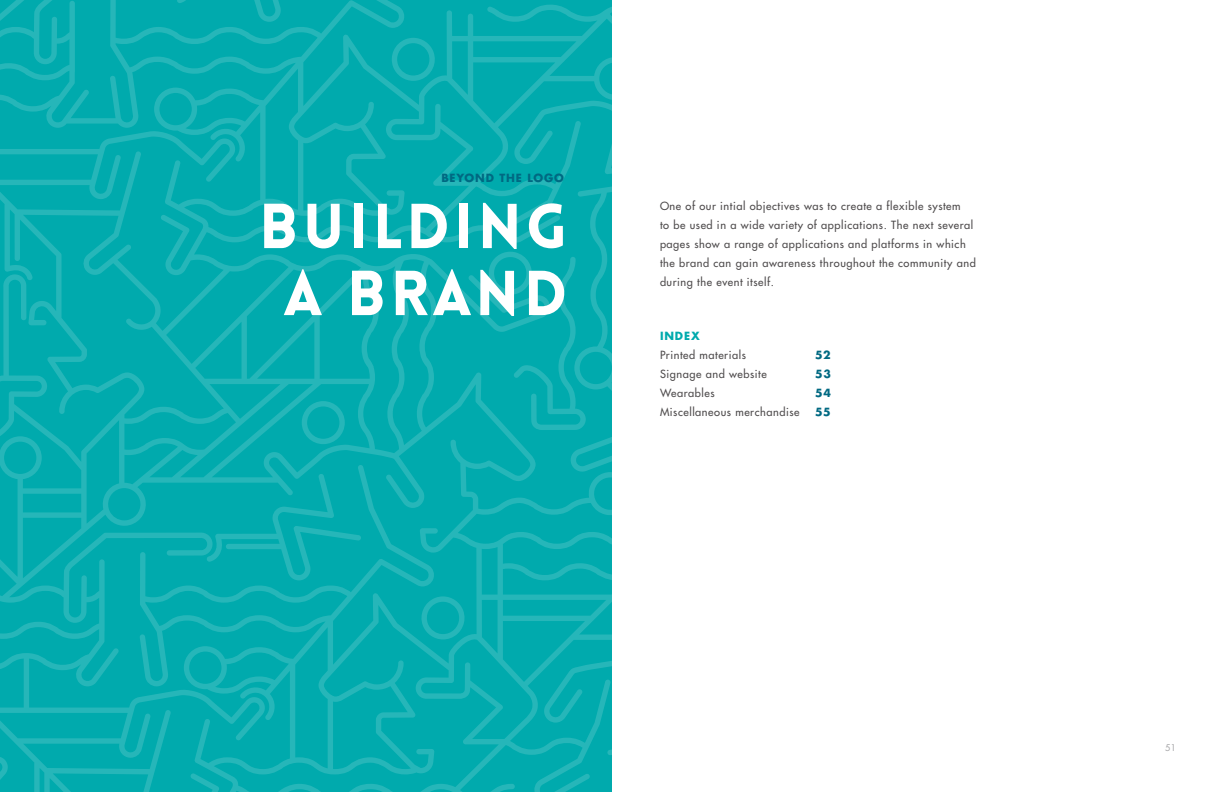
<style>
.page{position:relative;width:1224px;height:792px;background:#fff}
.page>*{position:absolute;margin:0;border:0;box-sizing:border-box;transform-origin:0 0}
.t1{font:900 62px/67px "Lovelo";letter-spacing:.075em;color:#fff;text-align:center}
.t2{font:11px/19px "Futura";letter-spacing:.05em;color:#4e4b4c}
.t3{font:700 11px "Futura";letter-spacing:.07em;color:#006982}
.t4{font:700 11px "Futura";letter-spacing:.08em;color:#00aaad}
.t5{font:9px "Futura";color:#aaaaac}
</style>
<div class="page">
<svg style="left:0;top:0;width:612px;height:792px;background:#08acaf"></svg>
<svg style="left:488px;top:252px;width:98px;height:178px;background:#07acaf"></svg>
<svg style="left:544px;top:659px;width:68px;height:133px;background:#08acaf"></svg>
<svg style="left:0;top:749px;width:8px;height:43px"></svg>
<svg style="left:206px;top:474px;width:155px;height:106px;background:#06acaf"></svg>
<svg style="left:419px;top:596px;width:48px;height:43px;background:#0badb0"></svg>
<svg style="left:302px;top:401px;width:43px;height:43px;background:#0caeb1"></svg>
<p class="t3" style="left:441px;top:170px;width:124px">BEYOND THE LOGO</p>
<h1 class="t1" style="left:259px;top:194px;width:310px">BUILDING<br>A BRAND</h1>
<p class="t2" style="left:660px;top:197px;width:317px">One of our intial objectives was to create a flexible system<br>to be used in a wide variety of applications. The next several pages show a range of applications and platforms in which the brand can gain awareness throughout the community and during the event itself.</p>
<p class="t4" style="left:660px;top:329px;width:41px">INDEX</p>
<p class="t2" style="left:660px;top:346px;width:87px">Printed materials</p>
<p class="t3" style="left:815px;top:348px;width:17px">52</p>
<p class="t2" style="left:660px;top:365px;width:108px">Signage and website</p>
<p class="t3" style="left:815px;top:367px;width:17px">53</p>
<p class="t2" style="left:660px;top:384px;width:56px">Wearables</p>
<p class="t3" style="left:815px;top:386px;width:17px">54</p>
<p class="t2" style="left:660px;top:403px;width:141px">Miscellaneous merchandise</p>
<p class="t3" style="left:815px;top:405px;width:17px">55</p>
<p class="t5" style="left:1165px;top:742px;width:12px">51</p>
</div>
